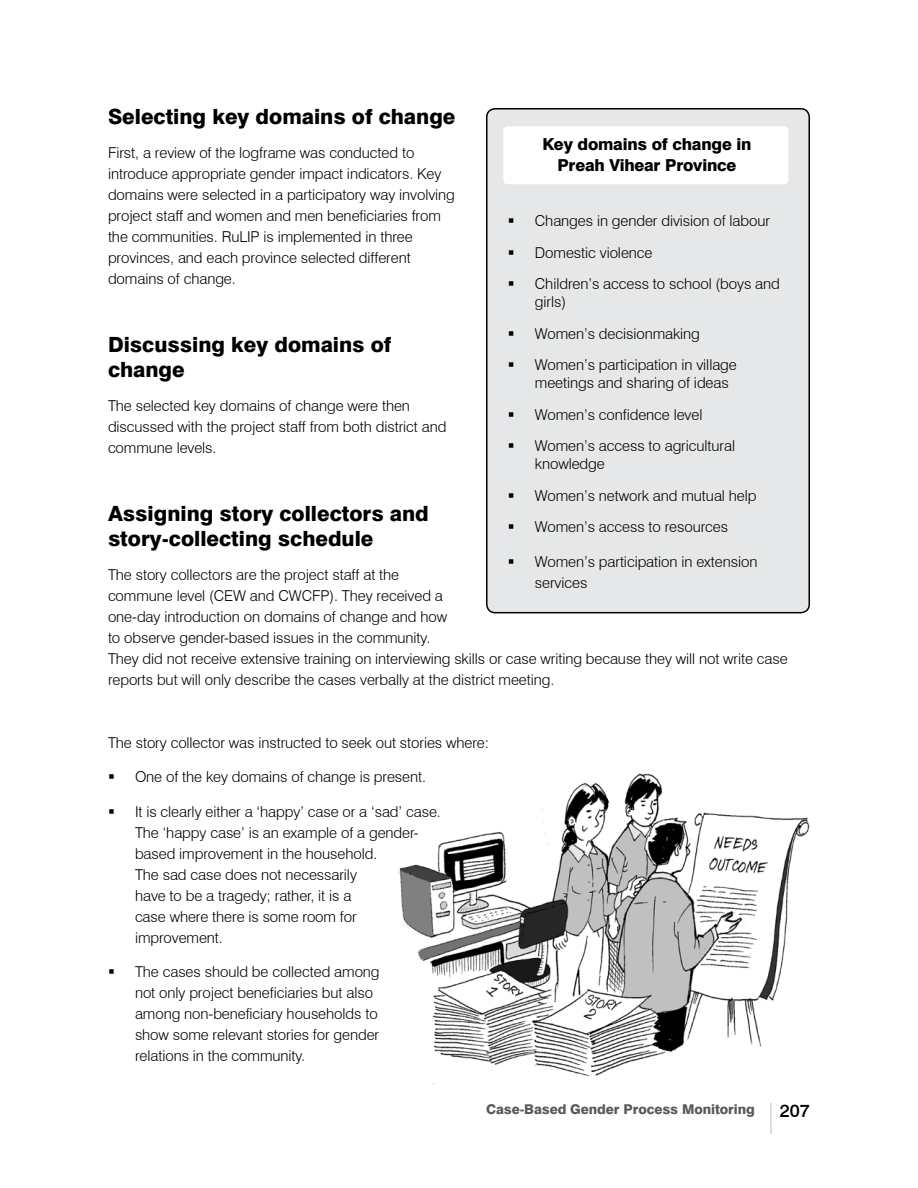
<style>
.page{position:relative;width:918px;height:1188px;background:#fff}
.page>*{position:absolute;margin:0;border:0;box-sizing:border-box;transform-origin:0 0}
.t1{font:800 21px/25.2px "Swiss 721 BT";color:#000}
.t2{font:500 18px "Swiss 721 BT";color:#000}
.t3{font:800 16.5px/21px "Swiss 721 BT";letter-spacing:-.01em;color:#000;text-align:center}
.t4{font:300 15px/21px "Swiss 721 BT";letter-spacing:-.005em;color:#000}
.t5{font:800 13.5px "Swiss 721 BT";letter-spacing:-.005em;color:#58595b}
</style>
<div class="page">
<hr style="left:771px;top:1104px;width:1px;height:30px;background:#dcdddf">
<img style="left:398px;top:773px;width:412px;height:311px">
<div style="left:487px;top:109px;width:322px;height:504px;background:#e6e7e8;border-radius:9px"></div>
<div style="left:486px;top:108px;width:324px;height:505px;border:2px solid #000;border-radius:9px"></div>
<div style="left:503px;top:126px;width:285px;height:58px;background:#fff;border-radius:4px"></div>
<h1 class="t1" style="left:108px;top:104px;width:349px">Selecting key domains of change</h1>
<p class="t4" style="left:108px;top:142px;width:348px">First, a review of the logframe was conducted to introduce appropriate gender impact indicators. Key domains were selected in a participatory way involving project staff and women and men beneficiaries from the communities. RuLIP is implemented in three provinces, and each province selected different domains of change.</p>
<p class="t3" style="left:542px;top:133px;width:211px">Key domains of change in<br>Preah Vihear Province</p>
<p class="t4" style="left:535px;top:205px;width:246px;line-height:31.5px">Changes in gender division of labour<br>Domestic violence<br>Children’s access to school (boys and</p>
<p class="t4" style="left:535px;top:286px;width:203px;line-height:31.5px">girls)<br>Women’s decisionmaking<br>Women’s participation in village</p>
<p class="t4" style="left:535px;top:367px;width:202px;line-height:31.5px">meetings and sharing of ideas<br>Women’s confidence level<br>Women’s access to agricultural</p>
<p class="t4" style="left:535px;top:448px;width:223px;line-height:31.5px">knowledge<br>Women’s network and mutual help<br>Women’s access to resources</p>
<p class="t4" style="left:535px;top:551px;width:224px">Women’s participation in extension services</p>
<h1 class="t1" style="left:108px;top:332px;width:285px">Discussing key domains of change</h1>
<p class="t4" style="left:108px;top:395px;width:340px">The selected key domains of change were then discussed with the project staff from both district and commune levels.</p>
<h1 class="t1" style="left:108px;top:501px;width:322px">Assigning story collectors and story-collecting schedule</h1>
<p class="t4" style="left:108px;top:564px;width:681px">The story collectors are the project staff at the<br>commune level (CEW and CWCFP). They received a<br>one-day introduction on domains of change and how<br>to observe gender-based issues in the community.<br>They did not receive extensive training on interviewing skills or case writing because they will not write case reports but will only describe the cases verbally at the district meeting.</p>
<p class="t4" style="left:108px;top:732px;width:383px">The story collector was instructed to seek out stories where:</p>
<p class="t4" style="left:135px;top:766px;width:293px">One of the key domains of change is present.</p>
<p class="t4" style="left:135px;top:801px;width:307px">It is clearly either a ‘happy’ case or a ‘sad’ case.<br>The ‘happy case’ is an example of a gender&shy;based improvement in the household.<br>The sad case does not necessarily<br>have to be a tragedy; rather, it is a<br>case where there is some room for improvement.</p>
<p class="t4" style="left:135px;top:961px;width:246px">The cases should be collected among not only project beneficiaries but also among non-beneficiary households to show some relevant stories for gender relations in the community.</p>
<p class="t5" style="left:486px;top:1101px;width:270px">Case-Based Gender Process Monitoring</p>
<p class="t2" style="left:780px;top:1100px;width:32px">207</p>
</div>
